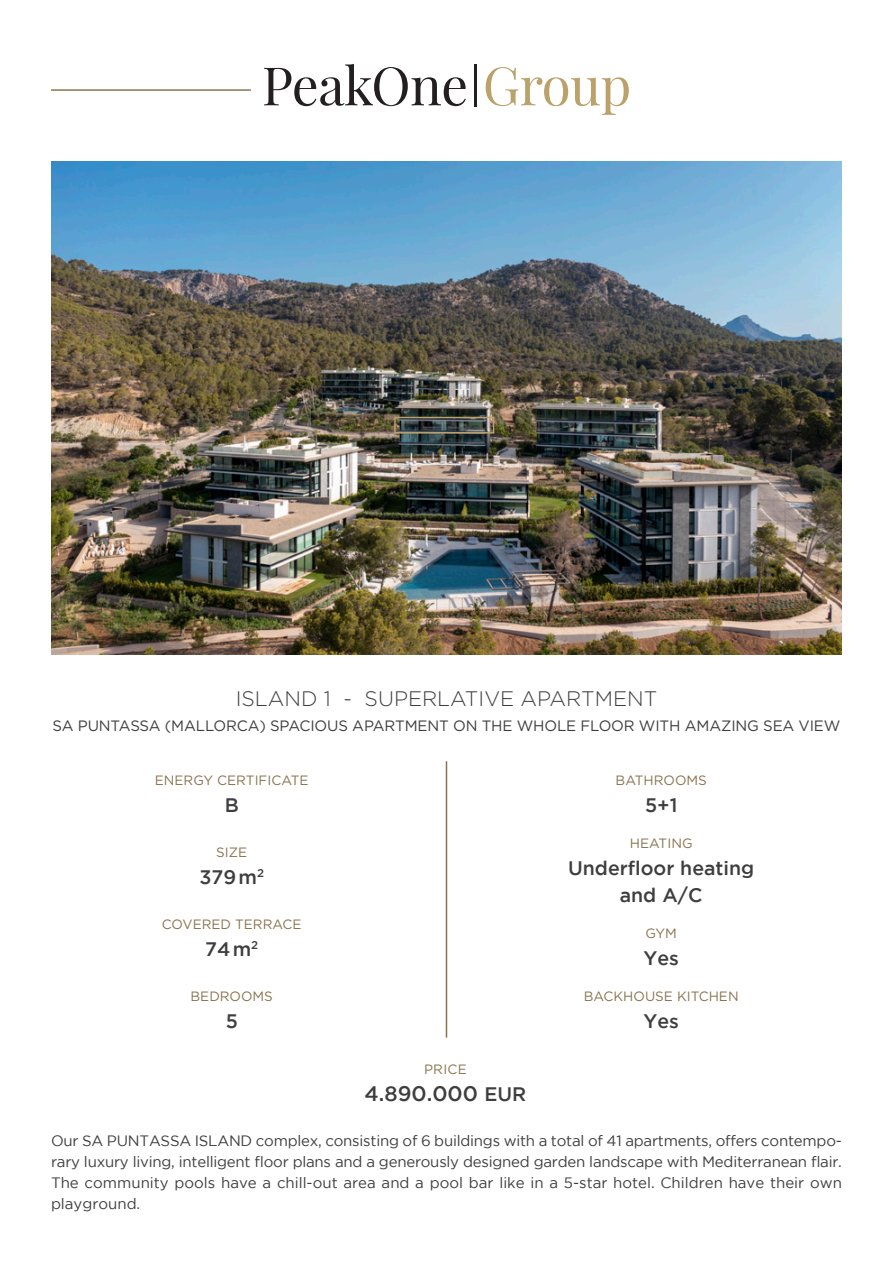
<style>
.page{position:relative;width:893px;height:1263px;background:#fff}
.page>*{position:absolute;margin:0;border:0;box-sizing:border-box;transform-origin:0 0}
.t1{font:300 21px "Gotham";color:#3e3e3f}
.t2{font:500 21px "Gotham";color:#3e3e3f}
.t3{font:500 19.5px "Gotham";color:#3e3e3f}
.t4{font:15px/21px "Gotham";letter-spacing:-.015em;color:#3e3e3f}
.t5{font:15px "Gotham";letter-spacing:-.01em;color:#3e3e3f}
.t6{font:13.5px "Gotham";color:#89744f}
.s1{font-size:19.5px}
</style>
<div class="page">
<svg style="left:486px;top:67px;width:143px;height:48px"></svg>
<svg style="left:264px;top:64px;width:202px;height:42px"></svg>
<hr style="left:474px;top:64px;width:3px;height:43px;background:#231f20">
<hr style="left:51px;top:89px;width:200px;height:2px;background:#89744f">
<img style="left:51px;top:162px;width:791px;height:493px">
<hr style="left:446px;top:761px;width:1px;height:276px;background:#89744f">
<div style="left:394px;top:417px;width:100px;height:16px;border:2px solid #bba16a"></div>
<p class="t1" style="left:236px;top:685px;width:423px">ISLAND 1 - SUPERLATIVE APARTMENT</p>
<p class="t5" style="left:53px;top:716px;width:789px">SA PUNTASSA (MALLORCA) SPACIOUS APARTMENT ON THE WHOLE FLOOR WITH AMAZING SEA VIEW</p>
<p class="t6" style="left:155px;top:771px;width:155px">ENERGY CERTIFICATE</p>
<p class="t3" style="left:225px;top:794px;width:16px">B</p>
<p class="t6" style="left:216px;top:843px;width:32px">SIZE</p>
<p class="t3" style="left:199px;top:866px;width:66px">379m<sup>2</sup></p>
<p class="t6" style="left:162px;top:915px;width:141px">COVERED TERRACE</p>
<p class="t3" style="left:205px;top:938px;width:55px">74m<sup>2</sup></p>
<p class="t6" style="left:191px;top:987px;width:84px">BEDROOMS</p>
<p class="t3" style="left:226px;top:1010px;width:14px">5</p>
<p class="t6" style="left:424px;top:1060px;width:44px">PRICE</p>
<p class="t2" style="left:365px;top:1081px;width:163px">4.890.000 <span class="s1">EUR</span></p>
<p class="t6" style="left:616px;top:771px;width:93px">BATHROOMS</p>
<p class="t3" style="left:645px;top:794px;width:34px">5+1</p>
<p class="t6" style="left:630px;top:834px;width:64px">HEATING</p>
<p class="t3" style="left:568px;top:857px;width:188px">Underfloor heating</p>
<p class="t3" style="left:620px;top:884px;width:84px">and A/C</p>
<p class="t6" style="left:645px;top:924px;width:33px">GYM</p>
<p class="t3" style="left:643px;top:947px;width:37px">Yes</p>
<p class="t6" style="left:584px;top:987px;width:156px">BACKHOUSE KITCHEN</p>
<p class="t3" style="left:643px;top:1010px;width:37px">Yes</p>
<p class="t4" style="left:51px;top:1130px;width:792px">Our SA PUNTASSA ISLAND complex, consisting of 6 buildings with a total of 41 apartments, offers contempo&shy;rary luxury living, intelligent floor plans and a generously designed garden landscape with Mediterranean flair.</p>
<p class="t4" style="left:51px;top:1172px;width:792px">The community pools have a chill-out area and a pool bar like in a 5-star hotel. Children have their own playground.</p>
</div>
